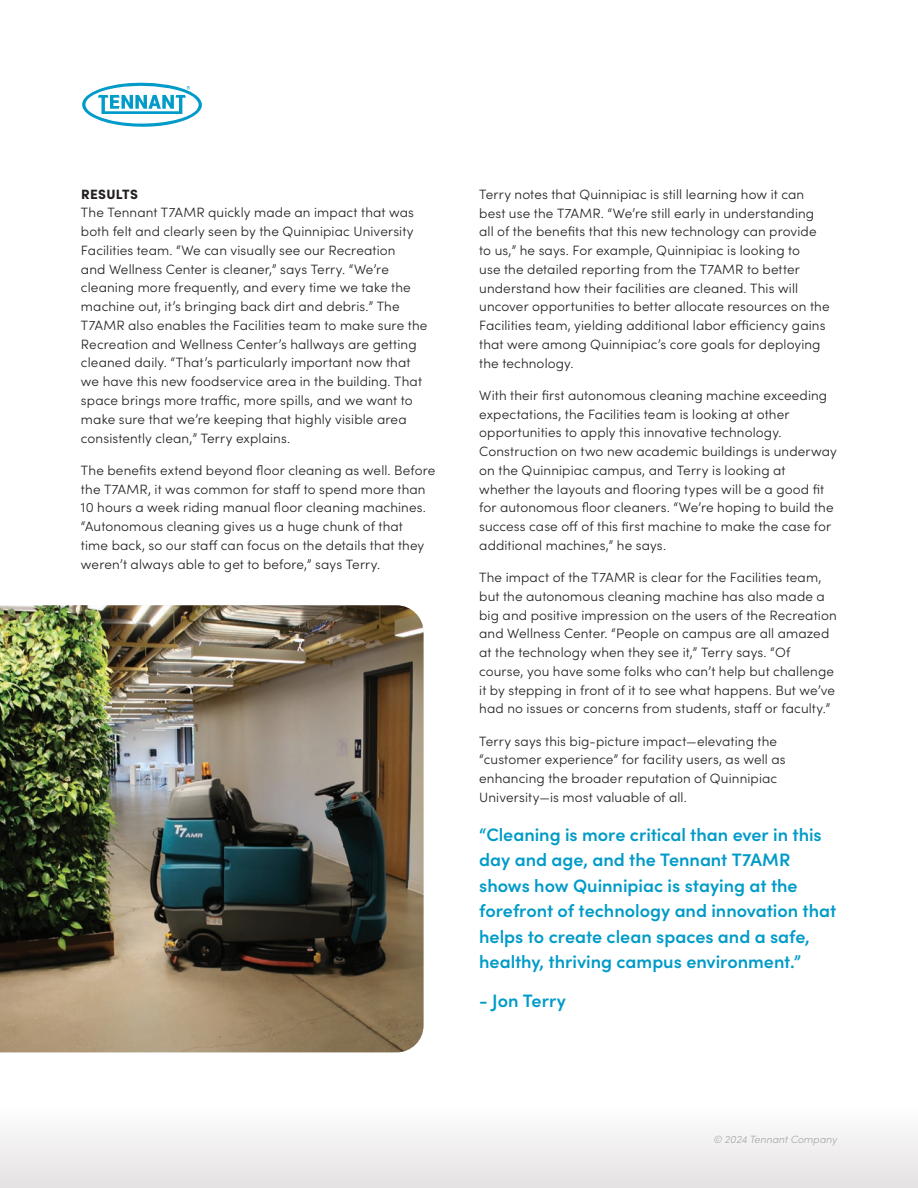
<style>
.page{position:relative;width:918px;height:1188px;background:#fff}
.page>*{position:absolute;margin:0;border:0;box-sizing:border-box;transform-origin:0 0}
.t1{font:600 18px/25.5px "Sofia Pro";color:#009bc8}
.t2{font:300 13.5px/18.8px "Sofia Pro";letter-spacing:.01em;color:#231f20}
.t3{font:900 13.5px "Sofia Pro";letter-spacing:.02em;color:#231f20}
.t4{font:italic 300 10.5px "Sofia Pro";color:#a7a8aa}
</style>
<div class="page">
<svg style="left:82px;top:82px;width:120px;height:45px"></svg>
<img style="left:0;top:605px;width:424px;height:447px">
<div style="left:0;top:1107px;width:918px;height:81px;background:linear-gradient(to right,#f1f0f0,#f1f0f0)"></div>
<p class="t3" style="left:81px;top:183px;width:58px">RESULTS</p>
<p class="t2" style="left:81px;top:203px;width:348px">The Tennant T7AMR quickly made an impact that was both felt and clearly seen by the Quinnipiac University Facilities team. “We can visually see our Recreation<br>and Wellness Center is cleaner,” says Terry. “We’re cleaning more frequently, and every time we take the machine out, it’s bringing back dirt and debris.” The T7AMR also enables the Facilities team to make sure the Recreation and Wellness Center’s hallways are getting cleaned daily. “That’s particularly important now that we have this new foodservice area in the building. That space brings more traffic, more spills, and we want to make sure that we’re keeping that highly visible area consistently clean,” Terry explains.</p>
<p class="t2" style="left:81px;top:460px;width:356px">The benefits extend beyond floor cleaning as well. Before the T7AMR, it was common for staff to spend more than 10 hours a week riding manual floor cleaning machines. “Autonomous cleaning gives us a huge chunk of that<br>time back, so our staff can focus on the details that they weren’t always able to get to before,” says Terry.</p>
<p class="t2" style="left:479px;top:184px;width:352px">Terry notes that Quinnipiac is still learning how it can best use the T7AMR. “We’re still early in understanding all of the benefits that this new technology can provide to us,” he says. For example, Quinnipiac is looking to<br>use the detailed reporting from the T7AMR to better understand how their facilities are cleaned. This will uncover opportunities to better allocate resources on the Facilities team, yielding additional labor efficiency gains that were among Quinnipiac’s core goals for deploying the technology.</p>
<p class="t2" style="left:479px;top:385px;width:359px">With their first autonomous cleaning machine exceeding expectations, the Facilities team is looking at other opportunities to apply this innovative technology.<br>Construction on two new academic buildings is underway on the Quinnipiac campus, and Terry is looking at whether the layouts and flooring types will be a good fit for autonomous floor cleaners. “We’re hoping to build the success case off of this first machine to make the case for additional machines,” he says.</p>
<p class="t2" style="left:479px;top:567px;width:359px">The impact of the T7AMR is clear for the Facilities team, but the autonomous cleaning machine has also made a big and positive impression on the users of the Recreation and Wellness Center. “People on campus are all amazed at the technology when they see it,” Terry says. “Of course, you have some folks who can’t help but challenge it by stepping in front of it to see what happens. But we’ve had no issues or concerns from students, staff or faculty.”</p>
<p class="t2" style="left:479px;top:731px;width:308px">Terry says this big-picture impact—elevating the “customer experience” for facility users, as well as enhancing the broader reputation of Quinnipiac University—is most valuable of all.</p>
<p class="t1" style="left:479px;top:820px;width:358px">“Cleaning is more critical than ever in this day and age, and the Tennant T7AMR shows how Quinnipiac is staying at the forefront of technology and innovation that helps to create clean spaces and a safe, healthy, thriving campus environment.”</p>
<h1 class="t1" style="left:479px;top:987px;width:88px">- Jon Terry</h1>
<p class="t4" style="left:713px;top:1132px;width:125px">© 2024 Tennant Company</p>
</div>
